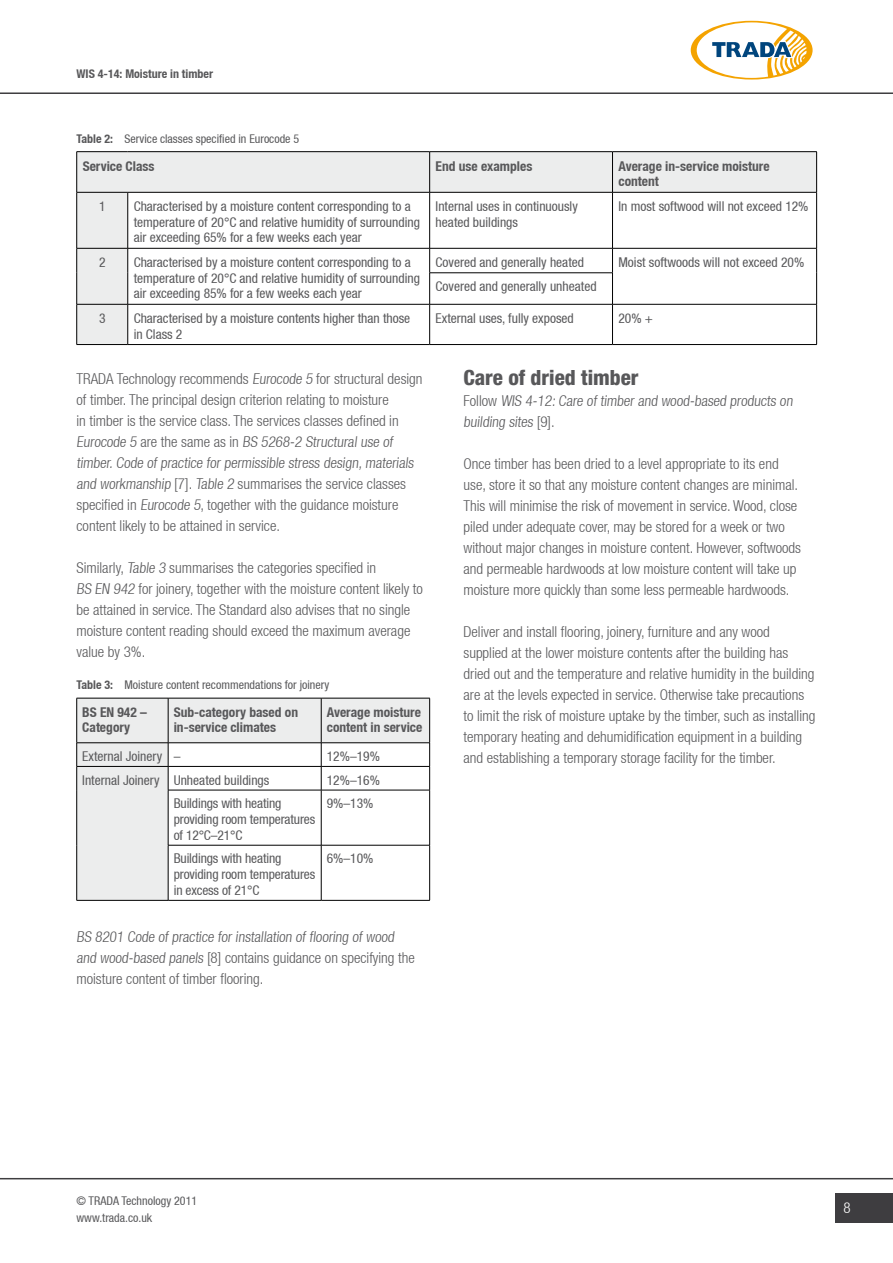
<style>
.page{position:relative;width:893px;height:1263px;background:#fff}
.page>*{position:absolute;margin:0;border:0;box-sizing:border-box;transform-origin:0 0}
.t1{font:800 condensed 21px "Helvetica Neue LT Std";color:#58585a}
.t2{font:300 condensed 15px/21px "Helvetica Neue";color:#58585a}
.t3{font:300 condensed 15px "Helvetica Neue";color:#fff}
.t4{font:condensed 13.5px/15.8px "Helvetica Neue";color:#58585a}
.t5{font:700 condensed 13.5px/15.8px "Helvetica Neue";color:#58585a}
.t6{font:condensed 12px/17px "Helvetica Neue";color:#58585a}
.t7{font:700 condensed 12px "Helvetica Neue";color:#58585a}
.s1{font-weight:700}
</style>
<div class="page">
<div style="left:835px;top:1193px;width:58px;height:30px;background:#3e3d40"></div>
<hr style="left:0;top:92px;width:893px;height:2px;background:#3e3d40">
<hr style="left:0;top:1178px;width:893px;height:1px;background:#3e3d40">
<svg style="left:691px;top:21px;width:122px;height:59px"></svg>
<svg style="left:77px;top:699px;width:352px;height:201px"></svg>
<hr style="left:77px;top:698px;width:91px;height:1px;background:#000">
<hr style="left:76px;top:698px;width:1px;height:45px;background:#000">
<hr style="left:168px;top:698px;width:153px;height:1px;background:#000">
<hr style="left:168px;top:698px;width:1px;height:45px;background:#000">
<hr style="left:321px;top:698px;width:109px;height:1px;background:#000">
<hr style="left:321px;top:698px;width:1px;height:45px;background:#000">
<hr style="left:429px;top:698px;width:1px;height:45px;background:#000">
<hr style="left:77px;top:742px;width:91px;height:1px;background:#000">
<hr style="left:168px;top:742px;width:153px;height:1px;background:#000">
<hr style="left:321px;top:742px;width:109px;height:1px;background:#000">
<hr style="left:77px;top:766px;width:91px;height:1px;background:#000">
<svg style="left:76px;top:743px;width:1px;height:47px"></svg>
<hr style="left:168px;top:766px;width:153px;height:1px;background:#000">
<svg style="left:168px;top:743px;width:1px;height:47px"></svg>
<hr style="left:321px;top:766px;width:109px;height:1px;background:#000">
<svg style="left:321px;top:743px;width:1px;height:47px"></svg>
<svg style="left:429px;top:743px;width:1px;height:47px"></svg>
<hr style="left:76px;top:790px;width:1px;height:55px;background:#000">
<hr style="left:168px;top:790px;width:153px;height:1px;background:#000">
<hr style="left:168px;top:790px;width:1px;height:55px;background:#000">
<hr style="left:321px;top:790px;width:109px;height:1px;background:#000">
<hr style="left:321px;top:790px;width:1px;height:55px;background:#000">
<hr style="left:429px;top:790px;width:1px;height:55px;background:#000">
<hr style="left:76px;top:845px;width:1px;height:55px;background:#000">
<hr style="left:168px;top:845px;width:153px;height:1px;background:#000">
<hr style="left:168px;top:845px;width:1px;height:55px;background:#000">
<hr style="left:321px;top:845px;width:109px;height:1px;background:#000">
<hr style="left:321px;top:845px;width:1px;height:55px;background:#000">
<hr style="left:429px;top:845px;width:1px;height:55px;background:#000">
<hr style="left:77px;top:900px;width:91px;height:1px;background:#000">
<hr style="left:168px;top:900px;width:153px;height:1px;background:#000">
<hr style="left:321px;top:900px;width:109px;height:1px;background:#000">
<svg style="left:77px;top:152px;width:739px;height:192px"></svg>
<hr style="left:77px;top:151px;width:51px;height:1px;background:#000">
<hr style="left:76px;top:152px;width:1px;height:40px;background:#000">
<hr style="left:128px;top:151px;width:302px;height:1px;background:#000">
<hr style="left:430px;top:151px;width:182px;height:1px;background:#000">
<hr style="left:429px;top:152px;width:1px;height:40px;background:#000">
<hr style="left:612px;top:151px;width:205px;height:1px;background:#000">
<hr style="left:612px;top:152px;width:1px;height:40px;background:#000">
<hr style="left:816px;top:152px;width:1px;height:40px;background:#000">
<hr style="left:77px;top:192px;width:51px;height:1px;background:#000">
<hr style="left:76px;top:192px;width:1px;height:56px;background:#000">
<hr style="left:128px;top:192px;width:302px;height:1px;background:#000">
<hr style="left:127px;top:192px;width:1px;height:56px;background:#000">
<hr style="left:430px;top:192px;width:182px;height:1px;background:#000">
<hr style="left:429px;top:192px;width:1px;height:56px;background:#000">
<hr style="left:612px;top:192px;width:205px;height:1px;background:#000">
<hr style="left:612px;top:192px;width:1px;height:56px;background:#000">
<hr style="left:816px;top:192px;width:1px;height:56px;background:#000">
<hr style="left:77px;top:248px;width:51px;height:1px;background:#000">
<svg style="left:76px;top:248px;width:1px;height:25px"></svg>
<hr style="left:128px;top:248px;width:302px;height:1px;background:#000">
<svg style="left:127px;top:248px;width:1px;height:25px"></svg>
<hr style="left:430px;top:248px;width:182px;height:1px;background:#000">
<svg style="left:429px;top:248px;width:1px;height:25px"></svg>
<hr style="left:612px;top:248px;width:205px;height:1px;background:#000">
<svg style="left:612px;top:248px;width:1px;height:25px"></svg>
<svg style="left:816px;top:248px;width:1px;height:25px"></svg>
<hr style="left:76px;top:273px;width:1px;height:31px;background:#000">
<hr style="left:127px;top:273px;width:1px;height:31px;background:#000">
<hr style="left:429px;top:273px;width:184px;height:1px;background:#000">
<hr style="left:429px;top:273px;width:1px;height:31px;background:#000">
<hr style="left:612px;top:273px;width:1px;height:31px;background:#000">
<hr style="left:816px;top:273px;width:1px;height:31px;background:#000">
<hr style="left:77px;top:304px;width:51px;height:1px;background:#000">
<hr style="left:76px;top:304px;width:1px;height:40px;background:#000">
<hr style="left:128px;top:304px;width:302px;height:1px;background:#000">
<hr style="left:127px;top:304px;width:1px;height:40px;background:#000">
<hr style="left:430px;top:304px;width:182px;height:1px;background:#000">
<hr style="left:429px;top:304px;width:1px;height:40px;background:#000">
<hr style="left:612px;top:304px;width:205px;height:1px;background:#000">
<hr style="left:612px;top:304px;width:1px;height:40px;background:#000">
<hr style="left:816px;top:304px;width:1px;height:40px;background:#000">
<hr style="left:77px;top:344px;width:51px;height:1px;background:#000">
<hr style="left:128px;top:344px;width:302px;height:1px;background:#000">
<hr style="left:430px;top:344px;width:182px;height:1px;background:#000">
<hr style="left:612px;top:344px;width:205px;height:1px;background:#000">
<p class="t7" style="left:77px;top:67px;width:138px">WIS 4-14: Moisture in timber</p>
<p class="t6" style="left:77px;top:131px;width:224px"><span class="s1">Table 2:</span> Service classes specified in Eurocode 5</p>
<p class="t5" style="left:83px;top:158px;width:73px">Service Class</p>
<p class="t5" style="left:436px;top:158px;width:98px">End use examples</p>
<p class="t5" style="left:618px;top:158px;width:153px">Average in-service moisture content</p>
<p class="t4" style="left:99px;top:198px;width:8px">1</p>
<p class="t4" style="left:134px;top:198px;width:288px">Characterised by a moisture content corresponding to a temperature of 20°C and relative humidity of surrounding air exceeding 65% for a few weeks each year</p>
<p class="t4" style="left:436px;top:198px;width:144px">Internal uses in continuously heated buildings</p>
<p class="t4" style="left:618px;top:198px;width:192px">In most softwood will not exceed 12%</p>
<p class="t4" style="left:99px;top:254px;width:8px">2</p>
<p class="t4" style="left:134px;top:254px;width:288px">Characterised by a moisture content corresponding to a temperature of 20°C and relative humidity of surrounding air exceeding 85% for a few weeks each year</p>
<p class="t4" style="left:436px;top:254px;width:150px">Covered and generally heated</p>
<p class="t4" style="left:618px;top:254px;width:187px">Moist softwoods will not exceed 20%</p>
<p class="t4" style="left:436px;top:279px;width:163px">Covered and generally unheated</p>
<p class="t4" style="left:99px;top:310px;width:8px">3</p>
<p class="t4" style="left:134px;top:310px;width:278px">Characterised by a moisture contents higher than those in Class 2</p>
<p class="t4" style="left:436px;top:310px;width:140px">External uses, fully exposed</p>
<p class="t4" style="left:618px;top:310px;width:36px">20% +</p>
<p class="t2" style="left:77px;top:368px;width:348px">TRADA Technology recommends Eurocode 5 for structural design of timber. The principal design criterion relating to moisture<br>in timber is the service class. The services classes defined in Eurocode 5 are the same as in BS 5268-2 Structural use of timber. Code of practice for permissible stress design, materials and workmanship [7]. Table 2 summarises the service classes specified in Eurocode 5, together with the guidance moisture content likely to be attained in service.</p>
<p class="t2" style="left:77px;top:557px;width:348px">Similarly, Table 3 summarises the categories specified in BSEN942 for joinery, together with the moisture content likely to be attained in service. The Standard also advises that no single moisture content reading should exceed the maximum average value by 3%.</p>
<p class="t6" style="left:77px;top:677px;width:254px"><span class="s1">Table 3:</span> Moisture content recommendations for joinery</p>
<p class="t5" style="left:82px;top:704px;width:66px">BS EN 942 –<br>Category</p>
<p class="t5" style="left:174px;top:704px;width:126px">Sub-category based on in-service climates</p>
<p class="t5" style="left:327px;top:704px;width:97px">Average moisture content in service</p>
<p class="t4" style="left:82px;top:748px;width:100px">External Joinery –</p>
<p class="t4" style="left:327px;top:748px;width:55px">12%–19%</p>
<p class="t4" style="left:82px;top:772px;width:189px">Internal Joinery Unheated buildings</p>
<p class="t4" style="left:327px;top:772px;width:55px">12%–16%</p>
<p class="t4" style="left:174px;top:795px;width:143px">Buildings with heating providing room temperatures of 12°C–21°C</p>
<p class="t4" style="left:327px;top:795px;width:48px">9%–13%</p>
<p class="t4" style="left:174px;top:850px;width:143px">Buildings with heating providing room temperatures in excess of 21°C</p>
<p class="t4" style="left:327px;top:851px;width:48px">6%–10%</p>
<p class="t2" style="left:77px;top:926px;width:340px">BS 8201 Code of practice for installation of flooring of wood and wood-based panels [8] contains guidance on specifying the moisture content of timber flooring.</p>
<h1 class="t1" style="left:463px;top:364px;width:177px">Care of dried timber</h1>
<p class="t2" style="left:463px;top:390px;width:333px">Follow WIS 4-12: Care of timber and wood-based products on building sites [9].</p>
<p class="t2" style="left:463px;top:453px;width:339px">Once timber has been dried to a level appropriate to its end use, store it so that any moisture content changes are minimal.<br>This will minimise the risk of movement in service. Wood, close piled under adequate cover, may be stored for a week or two without major changes in moisture content. However, softwoods and permeable hardwoods at low moisture content will take up moisture more quickly than some less permeable hardwoods.</p>
<p class="t2" style="left:463px;top:621px;width:353px">Deliver and install flooring, joinery, furniture and any wood supplied at the lower moisture contents after the building has dried out and the temperature and relative humidity in the building are at the levels expected in service. Otherwise take precautions to limit the risk of moisture uptake by the timber, such as installing temporary heating and dehumidification equipment in a building and establishing a temporary storage facility for the timber.</p>
<p class="t6" style="left:77px;top:1192px;width:122px">© TRADA Technology 2011 www.trada.co.uk</p>
<p class="t3" style="left:843px;top:1199px;width:9px">8</p>
</div>
